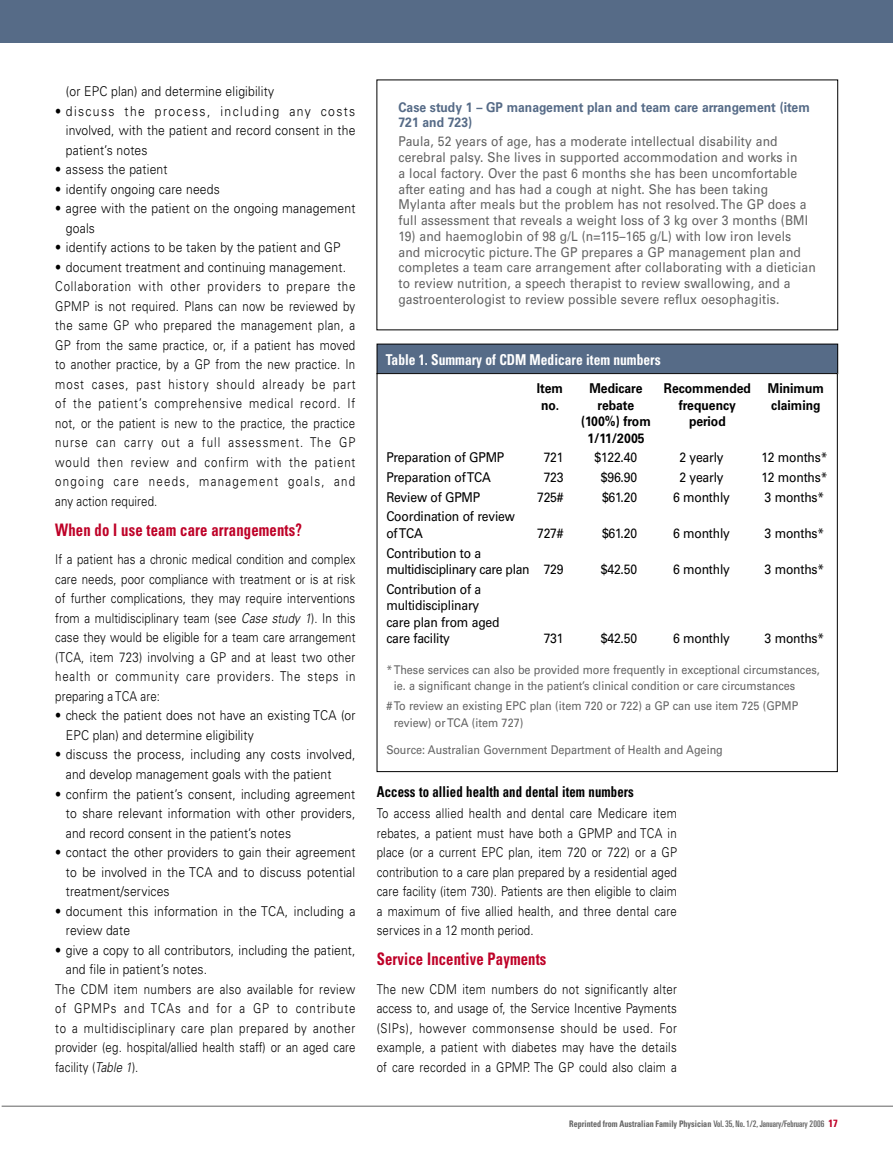
<style>
.page{position:relative;width:893px;height:1170px;background:#fff}
.page>*{position:absolute;margin:0;border:0;box-sizing:border-box;transform-origin:0 0}
.A_crosshead_B{font:700 condensed 17.25px "Univers LT";letter-spacing:.01em;color:#be0027;scale:.85 1}
.A_crosshead_C{font:700 condensed 15px "Univers LT";letter-spacing:.01em;color:#000;scale:.85 1}
.A_table_head{font:700 condensed 15px "Univers LT";color:#fff;scale:.9 1}
.A_body_text{font:300 13.5px/19.5px "Univers LT";letter-spacing:.015em;color:#000;text-align:justify;scale:.85 1}
.A_body_text_bullet{font:300 13.5px/19.5px "Univers LT";letter-spacing:.015em;color:#000;scale:.9 1}
.A_case_study_history_text{font:13.5px/15.8px "Univers LT";letter-spacing:.01em;color:#636363;scale:.9 1}
.A_table_body{font:13.5px/16.5px "Univers LT";letter-spacing:-.015em;color:#000;scale:.9 1}
.A_table_body-2{font:700 13.5px "Univers LT";color:#000;scale:.9 1}
.A_case_study_history_head{font:700 13.5px/15.8px "Univers LT";color:#566b87;scale:.9 1}
.A_table_body_note{font:12px/16.5px "Univers LT";color:#636363;scale:.9 1}
.t1{font:700 condensed 9px "Univers LT";color:#636363;scale:.9 1}
.s1{font-style:italic}
.s2{font-weight:400;font-stretch:ultra-condensed}
.s3{font-size:10.5px;color:#be0027}
</style>
<div class="page">
<hr style="left:2px;top:1105px;width:891px;height:1px;background:#636363">
<div style="left:0;top:0;width:893px;height:43px;background:#566b87"></div>
<div style="left:377px;top:344px;width:461px;height:29px;background:#566b87"></div>
<div style="left:377px;top:343px;width:461px;height:31px;border:1px solid #000"></div>
<p class="A_body_text_bullet" style="left:66px;top:82px;width:233px">(or EPC plan) and determine eligibility</p>
<p class="A_body_text_bullet" style="left:66px;top:101px;width:323px;text-align:justify;text-indent:-11px">• discuss the process, including any costs involved, with the patient and record consent in the patient’s notes</p>
<p class="A_body_text_bullet" style="left:55px;top:160px;width:126px">• assess the patient</p>
<p class="A_body_text_bullet" style="left:55px;top:179px;width:184px">• identify ongoing care needs</p>
<p class="A_body_text_bullet" style="left:66px;top:199px;width:323px;text-indent:-11px">• agree with the patient on the ongoing management goals</p>
<p class="A_body_text_bullet" style="left:55px;top:238px;width:319px">• identify actions to be taken by the patient and GP</p>
<p class="A_body_text_bullet" style="left:55px;top:257px;width:325px">• document treatment and continuing management.</p>
<p class="A_body_text" style="left:55px;top:277px;width:355px">Collaboration with other providers to prepare the GPMP is not required. Plans can now be reviewed by the same GP who prepared the management plan, a GP from the same practice, or, if a patient has moved to another practice, by a GP from the new practice. In most cases, past history should already be part of the patient’s comprehensive medical record. If not, or the patient is new to the practice, the practice nurse can carry out a full assessment. The GP would then review and confirm with the patient ongoing care needs, management goals, and any action required.</p>
<p class="A_crosshead_B" style="left:55px;top:519px;width:292px">When do I use team care arrangements?</p>
<p class="A_body_text" style="left:55px;top:550px;width:355px">If a patient has a chronic medical condition and complex care needs, poor compliance with treatment or is at risk of further complications, they may require interventions from a multidisciplinary team (see <span class="s1">Case study 1</span>). In this case they would be eligible for a team care arrangement (TCA, item 723) involving a GP and at least two other health or community care providers. The steps in preparing a TCA are:</p>
<p class="A_body_text_bullet" style="left:66px;top:706px;width:323px;text-indent:-11px">• check the patient does not have an existing TCA (or<br>EPC plan) and determine eligibility</p>
<p class="A_body_text_bullet" style="left:66px;top:745px;width:323px;text-indent:-11px">• discuss the process, including any costs involved, and develop management goals with the patient</p>
<p class="A_body_text_bullet" style="left:66px;top:784px;width:323px;text-align:justify;text-indent:-11px">• confirm the patient’s consent, including agreement to share relevant information with other providers, and record consent in the patient’s notes</p>
<p class="A_body_text_bullet" style="left:66px;top:842px;width:323px;text-align:justify;text-indent:-11px">• contact the other providers to gain their agreement to be involved in the TCA and to discuss potential treatment/services</p>
<p class="A_body_text_bullet" style="left:66px;top:901px;width:323px;text-indent:-11px">• document this information in the TCA, including a review date</p>
<p class="A_body_text_bullet" style="left:66px;top:940px;width:323px;text-indent:-11px">• give a copy to all contributors, including the patient, and file in patient’s notes.</p>
<p class="A_body_text" style="left:55px;top:979px;width:355px">The CDM item numbers are also available for review of GPMPs and TCAs and for a GP to contribute to a multidisciplinary care plan prepared by another provider (eg. hospital/allied health staff) or an aged care facility (<span class="s1">Table 1</span>).</p>
<p class="A_case_study_history_head" style="left:398px;top:99px;width:459px">Case study 1 – GP management plan and team care arrangement (item<br>721 and 723)</p>
<p class="A_case_study_history_text" style="left:398px;top:134px;width:457px">Paula, 52 years of age, has a moderate intellectual disability and cerebral palsy. She lives in supported accommodation and works in<br>a local factory. Over the past 6 months she has been uncomfortable after eating and has had a cough at night. She has been taking Mylanta after meals but the problem has not resolved. The GP does a full assessment that reveals a weight loss of 3 kg over 3 months (BMI</p>
<p class="A_case_study_history_text" style="left:398px;top:228px;width:465px">19) and haemoglobin of 98 g/L (n=115–165 g/L) with low iron levels and microcytic picture. The GP prepares a GP management plan and completes a team care arrangement after collaborating with a dietician to review nutrition, a speech therapist to review swallowing, and a gastroenterologist to review possible severe reflux oesophagitis.</p>
<p class="A_table_head" style="left:386px;top:350px;width:307px">Table 1. Summary of CDM Medicare item numbers</p>
<p class="A_table_body-2" style="left:537px;top:380px;width:30px">Item</p>
<p class="A_table_body-2" style="left:589px;top:380px;width:60px">Medicare</p>
<p class="A_table_body-2" style="left:664px;top:380px;width:98px">Recommended</p>
<p class="A_table_body-2" style="left:768px;top:380px;width:64px">Minimum</p>
<p class="A_table_body-2" style="left:541px;top:397px;width:21px">no.</p>
<p class="A_table_body-2" style="left:598px;top:397px;width:42px">rebate</p>
<p class="A_table_body-2" style="left:679px;top:397px;width:65px">frequency</p>
<p class="A_table_body-2" style="left:771px;top:397px;width:56px">claiming</p>
<p class="A_table_body-2" style="left:581px;top:413px;width:79px">(100%) from</p>
<p class="A_table_body-2" style="left:689px;top:413px;width:42px">period</p>
<p class="A_table_body-2" style="left:587px;top:430px;width:65px">1/11/2005</p>
<p class="A_table_body" style="left:386px;top:449px;width:133px">Preparation of GPMP</p>
<p class="A_table_body" style="left:544px;top:449px;width:24px">721</p>
<p class="A_table_body" style="left:594px;top:449px;width:49px">$122.40</p>
<p class="A_table_body" style="left:679px;top:449px;width:51px">2 yearly</p>
<p class="A_table_body" style="left:761px;top:449px;width:75px">12 months*</p>
<p class="A_table_body" style="left:386px;top:469px;width:118px">Preparation of TCA</p>
<p class="A_table_body" style="left:544px;top:469px;width:24px">723</p>
<p class="A_table_body" style="left:601px;top:469px;width:42px">$96.90</p>
<p class="A_table_body" style="left:679px;top:469px;width:51px">2 yearly</p>
<p class="A_table_body" style="left:761px;top:469px;width:75px">12 months*</p>
<p class="A_table_body" style="left:386px;top:488px;width:106px">Review of GPMP</p>
<p class="A_table_body" style="left:537px;top:488px;width:31px">725#</p>
<p class="A_table_body" style="left:602px;top:488px;width:40px">$61.20</p>
<p class="A_table_body" style="left:673px;top:488px;width:65px">6 monthly</p>
<p class="A_table_body" style="left:765px;top:488px;width:68px">3 months*</p>
<p class="A_table_body" style="left:386px;top:508px;width:144px">Coordination of review of TCA</p>
<p class="A_table_body" style="left:537px;top:525px;width:31px">727#</p>
<p class="A_table_body" style="left:602px;top:525px;width:40px">$61.20</p>
<p class="A_table_body" style="left:673px;top:525px;width:65px">6 monthly</p>
<p class="A_table_body" style="left:765px;top:525px;width:68px">3 months*</p>
<p class="A_table_body" style="left:386px;top:544px;width:198px">Contribution to a multidisciplinary care plan 729</p>
<p class="A_table_body" style="left:601px;top:561px;width:42px">$42.50</p>
<p class="A_table_body" style="left:673px;top:561px;width:65px">6 monthly</p>
<p class="A_table_body" style="left:765px;top:561px;width:68px">3 months*</p>
<p class="A_table_body" style="left:386px;top:581px;width:127px">Contribution of a multidisciplinary care plan from aged care facility</p>
<p class="A_table_body" style="left:544px;top:630px;width:24px">731</p>
<p class="A_table_body" style="left:601px;top:630px;width:42px">$42.50</p>
<p class="A_table_body" style="left:673px;top:630px;width:65px">6 monthly</p>
<p class="A_table_body" style="left:765px;top:630px;width:68px">3 months*</p>
<p class="A_table_body_note" style="left:394px;top:661px;width:475px;text-indent:-7px">* These services can also be provided more frequently in exceptional circumstances, ie. a significant change in the patient’s clinical condition or care circumstances</p>
<p class="A_table_body_note" style="left:394px;top:697px;width:451px;text-indent:-7px"># To review an existing EPC plan (item 720 or 722) a GP can use item 725 (GPMP review) or TCA (item 727)</p>
<p class="A_table_body_note" style="left:386px;top:741px;width:375px">Source: Australian Government Department of Health and Ageing</p>
<p class="A_crosshead_C" style="left:377px;top:782px;width:304px">Access to allied health and dental item numbers</p>
<p class="A_body_text" style="left:377px;top:803px;width:355px">To access allied health and dental care Medicare item rebates, a patient must have both a GPMP and TCA in place (or a current EPC plan, item 720 or 722) or a GP contribution to a care plan prepared by a residential aged care facility (item 730). Patients are then eligible to claim a maximum of five allied health, and three dental care services in a 12 month period.</p>
<p class="A_crosshead_B" style="left:377px;top:948px;width:201px">Service Incentive Payments</p>
<p class="A_body_text" style="left:377px;top:979px;width:355px">The new CDM item numbers do not significantly alter access to, and usage of, the Service Incentive Payments (SIPs), however commonsense should be used. For example, a patient with diabetes may have the details of care recorded in a GPMP. The GP could also claim a</p>
<p class="t1" style="left:569px;top:1118px;width:300px">Reprinted from Australian Family Physician <span class="s2">Vol. 35, No. 1/2, January/February 2006</span> <span class="s3">17</span></p>
</div>
